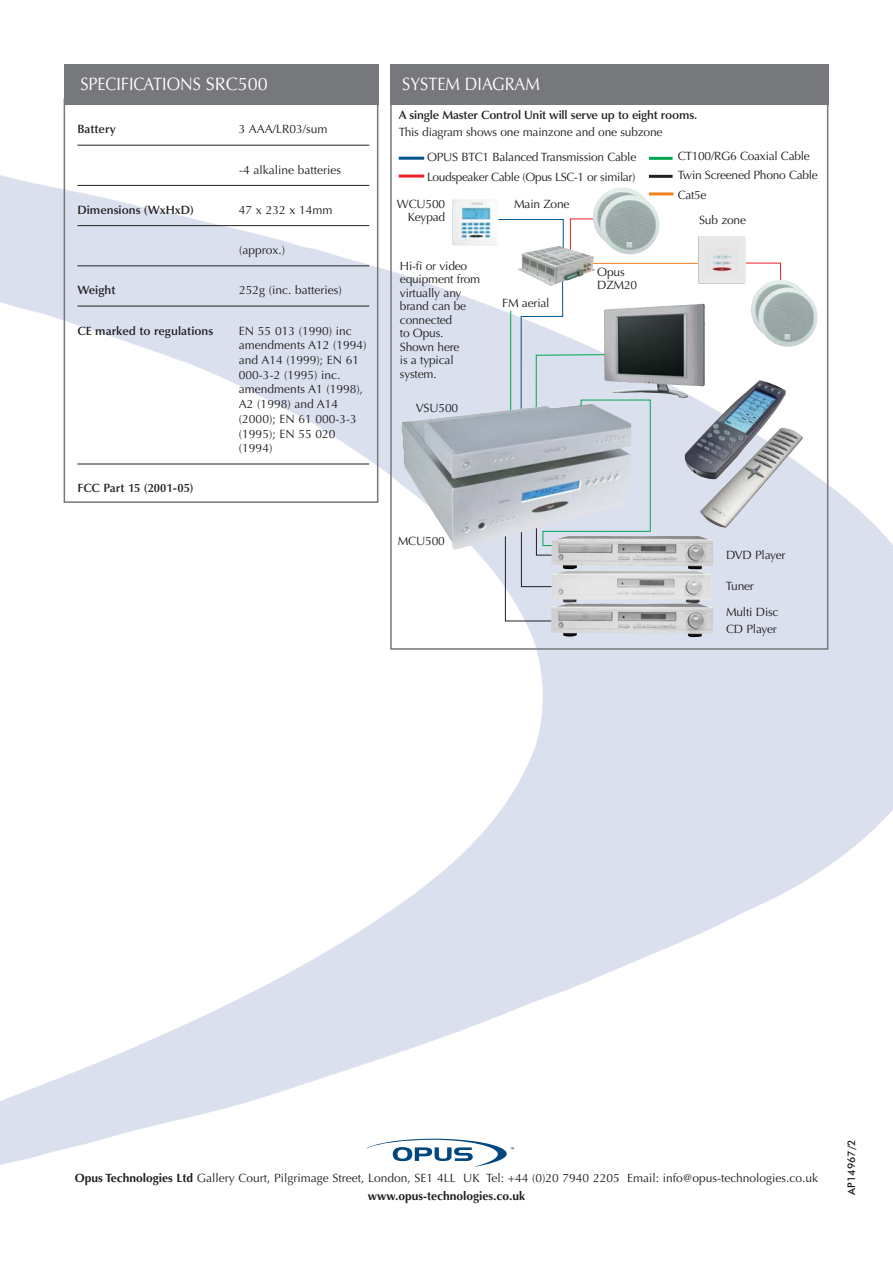
<style>
.page{position:relative;width:893px;height:1263px;background:#fff}
.page>*{position:absolute;margin:0;border:0;box-sizing:border-box;transform-origin:0 0}
.t1{font:18px "Optima";color:#fff;scale:.9 1}
.t2{font:12px/13.5px "Optima";letter-spacing:-.015em;color:#231f20}
.t3{font:600 12px "Optima";color:#231f20}
.t4{font:12px/19.2px "Optima";letter-spacing:-.035em;color:#231f20}
.t5{font:500 10.5px "Futura BT";color:#231f20}
.s1{font-weight:700}
</style>
<div class="page">
<img style="left:0;top:137px;width:892px;height:1028px">
<div style="left:64px;top:99px;width:314px;height:404px;border:2px solid #77787b"></div>
<hr style="left:77px;top:145px;width:292px;height:1px;background:#231f20">
<hr style="left:77px;top:185px;width:292px;height:1px;background:#231f20">
<hr style="left:77px;top:225px;width:292px;height:1px;background:#231f20">
<hr style="left:77px;top:265px;width:292px;height:1px;background:#231f20">
<hr style="left:77px;top:306px;width:292px;height:1px;background:#231f20">
<hr style="left:77px;top:464px;width:292px;height:1px;background:#231f20">
<div style="left:64px;top:64px;width:314px;height:41px;background:#77787b"></div>
<svg style="left:366px;top:1139px;width:148px;height:28px"></svg>
<div style="left:390px;top:103px;width:438px;height:547px;border:2px solid #77787b"></div>
<div style="left:390px;top:64px;width:438px;height:41px;background:#77787b"></div>
<svg style="left:735px;top:262px;width:46px;height:84px"></svg>
<hr style="left:587px;top:263px;width:142px;height:1px;background:#f58020">
<img style="left:592px;top:188px;width:60px;height:59px;border-radius:50%">
<img style="left:600px;top:195px;width:59px;height:59px;border-radius:50%">
<img style="left:732px;top:380px;width:53px;height:35px">
<div style="left:698px;top:237px;width:48px;height:46px;background:#e8e8e8"></div>
<img style="left:698px;top:237px;width:35px;height:46px">
<img style="left:651px;top:304px;width:54px;height:94px">
<img style="left:750px;top:280px;width:60px;height:59px;border-radius:50%">
<img style="left:758px;top:287px;width:59px;height:60px;border-radius:50%">
<img style="left:401px;top:403px;width:103px;height:147px">
<hr style="left:399px;top:157px;width:25px;height:3px;background:#00538e">
<hr style="left:399px;top:175px;width:25px;height:3px;background:#ed1e25">
<hr style="left:649px;top:157px;width:23px;height:3px;background:#00a650">
<hr style="left:649px;top:175px;width:23px;height:3px;background:#231f20">
<hr style="left:649px;top:192px;width:24px;height:3px;background:#f58020">
<svg style="left:482px;top:218px;width:145px;height:46px"></svg>
<img style="left:452px;top:199px;width:46px;height:46px">
<img style="left:517px;top:246px;width:78px;height:31px">
<svg style="left:504px;top:277px;width:147px;height:345px"></svg>
<img style="left:551px;top:536px;width:162px;height:102px">
<img style="left:727px;top:428px;width:76px;height:99px">
<h1 class="t1" style="left:80px;top:76px;width:210px">SPECIFICATIONS SRC500</h1>
<p class="t3" style="left:77px;top:124px;width:40px">Battery</p>
<p class="t2" style="left:239px;top:124px;width:90px">3 AAA/LR03/sum</p>
<p class="t2" style="left:239px;top:164px;width:104px">-4 alkaline batteries</p>
<p class="t3" style="left:77px;top:205px;width:118px">Dimensions (WxHxD)</p>
<p class="t2" style="left:239px;top:204px;width:95px">47 x 232 x 14mm</p>
<p class="t2" style="left:239px;top:244px;width:48px">(approx.)</p>
<p class="t3" style="left:77px;top:285px;width:39px">Weight</p>
<p class="t2" style="left:239px;top:285px;width:104px">252g (inc. batteries)</p>
<p class="t3" style="left:77px;top:325px;width:137px">CE marked to regulations</p>
<p class="t2" style="left:239px;top:324px;width:129px;line-height:14.7px">EN 55 013 (1990) inc amendments A12 (1994) and A14 (1999); EN 61<br>000-3-2 (1995) inc. amendments A1 (1998),<br>A2 (1998) and A14 (2000); EN 61 000-3-3 (1995); EN 55 020 (1994)</p>
<p class="t3" style="left:77px;top:483px;width:118px">FCC Part 15 (2001-05)</p>
<h1 class="t1" style="left:402px;top:76px;width:154px">SYSTEM DIAGRAM</h1>
<p class="t3" style="left:399px;top:110px;width:300px">A single Master Control Unit will serve up to eight rooms.</p>
<p class="t4" style="left:427px;top:149px;width:211px">OPUS BTC1 Balanced Transmission Cable<br>Loudspeaker Cable (Opus LSC-1 or similar)</p>
<p class="t2" style="left:677px;top:148px;width:142px;line-height:19.2px">CT100/RG6 Coaxial Cable<br>Twin Screened Phono Cable<br>Cat5e</p>
<p class="t2" style="left:399px;top:126px;width:265px">This diagram shows one mainzone and one subzone</p>
<p class="t2" style="left:397px;top:198px;width:50px">WCU500</p>
<p class="t2" style="left:514px;top:199px;width:57px">Main Zone</p>
<p class="t2" style="left:408px;top:212px;width:39px">Keypad</p>
<p class="t2" style="left:699px;top:215px;width:48px">Sub zone</p>
<p class="t2" style="left:400px;top:260px;width:82px">Hi-fi or video equipment from virtually any brand can be connected<br>to Opus.<br>Shown here<br>is a typical system.</p>
<p class="t2" style="left:416px;top:402px;width:44px">VSU500</p>
<p class="t2" style="left:502px;top:297px;width:49px">FM aerial</p>
<p class="t2" style="left:597px;top:266px;width:41px">Opus<br>DZM20</p>
<p class="t2" style="left:398px;top:535px;width:49px">MCU500</p>
<p class="t2" style="left:726px;top:549px;width:61px">DVD Player</p>
<p class="t2" style="left:726px;top:574px;width:54px;line-height:26.2px">Tuner<br>Multi Disc</p>
<p class="t2" style="left:726px;top:623px;width:52px">CD Player</p>
<p class="t2" style="left:75px;top:1170px;width:745px;line-height:18px;text-align:center"><span class="s1">Opus Technologies Ltd</span> Gallery Court, Pilgrimage Street, London, SE1 4LL UK Tel: +44 (0)20 7940 2205 Email: info@opus-technologies.co.uk <span class="s1">www.opus-technologies.co.uk</span></p>
<p class="t5" style="left:844px;top:1195px;width:57px;rotate:-90deg">AP14967/2</p>
</div>
